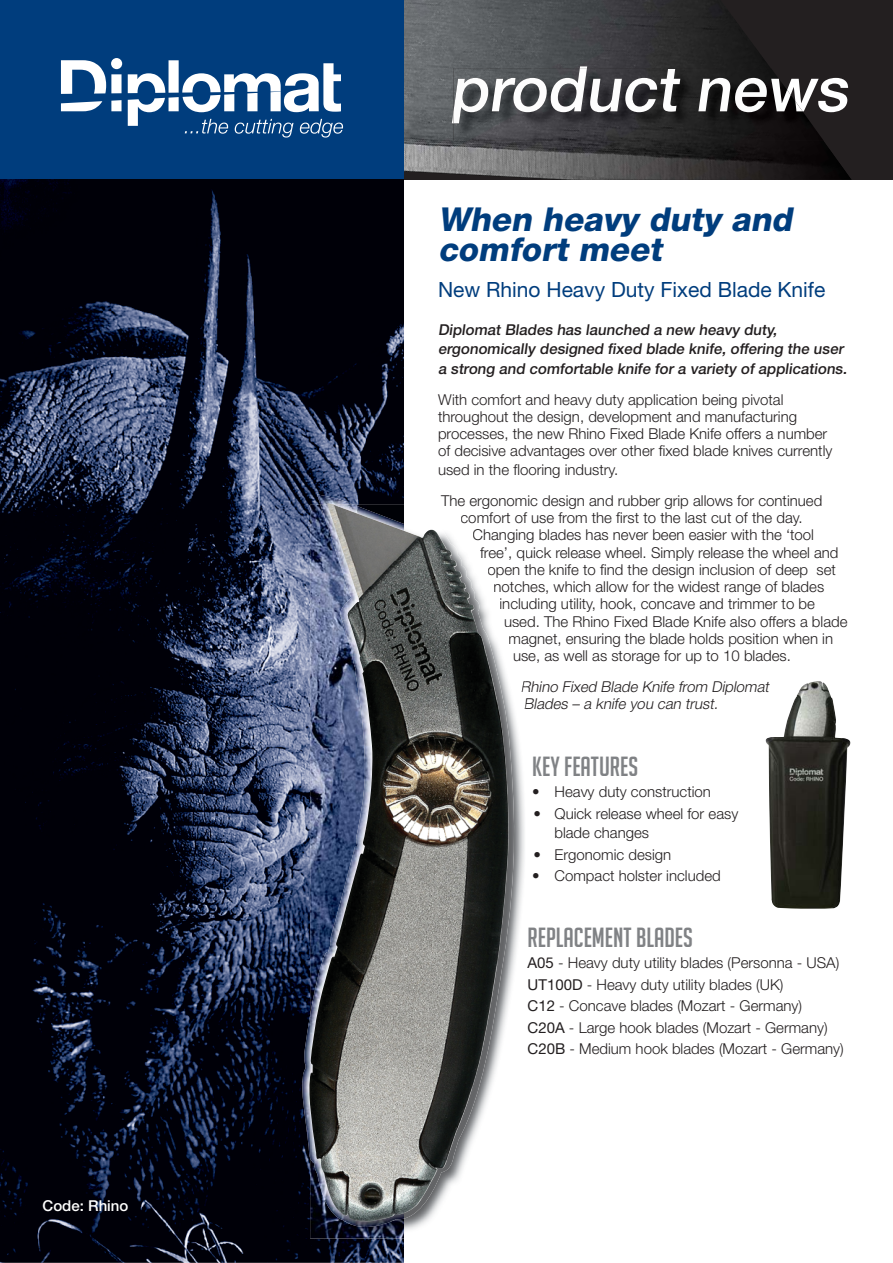
<style>
.page{position:relative;width:893px;height:1263px;background:#fff}
.page>*{position:absolute;margin:0;border:0;box-sizing:border-box;transform-origin:0 0}
.t1{font:italic 800 33px/30px "Helvetica Neue";color:#003d7d}
.t2{font:27px "Big Noodle Titling";color:#808285}
.t3{font:21px "Helvetica Neue";color:#003d7d}
.t4{font:300 15px/21.5px "Helvetica Neue";color:#231f20}
.t5{font:500 15px/19.5px "Helvetica Neue";color:#231f20}
.t6{font:italic 300 15px/17.2px "Helvetica Neue";color:#231f20}
.t7{font:500 15px "Helvetica Neue";color:#fff}
.s1{font-weight:400}
</style>
<div class="page">
<img style="left:0;top:179px;width:404px;height:1084px">
<div style="left:0;top:0;width:404px;height:179px;background:#003d7d"></div>
<svg style="left:61px;top:60px;width:45px;height:34px"></svg>
<svg style="left:61px;top:101px;width:41px;height:10px"></svg>
<div style="left:111px;top:74px;width:11px;height:19px;background:#fff"></div>
<svg style="left:111px;top:100px;width:11px;height:11px"></svg>
<div style="left:169px;top:60px;width:10px;height:33px;background:#fff"></div>
<div style="left:111px;top:58px;width:11px;height:11px;background:#fff;border-radius:50%"></div>
<svg style="left:128px;top:63px;width:215px;height:75px"></svg>
<div style="left:404px;top:0;width:489px;height:180px;background:#231f20"></div>
<img style="left:404px;top:0;width:448px;height:180px">
<img style="left:824px;top:68px;width:28px;height:73px">
<img style="left:453px;top:68px;width:371px;height:73px">
<img style="left:453px;top:78px;width:35px;height:45px">
<img style="left:787px;top:78px;width:61px;height:34px">
<img style="left:735px;top:78px;width:32px;height:34px">
<img style="left:625px;top:78px;width:32px;height:34px">
<img style="left:590px;top:79px;width:32px;height:33px">
<svg style="left:580px;top:66px;width:7px;height:2px"></svg>
<img style="left:550px;top:68px;width:37px;height:44px">
<img style="left:513px;top:78px;width:34px;height:34px">
<img style="left:660px;top:69px;width:20px;height:43px">
<img style="left:771px;top:79px;width:31px;height:32px">
<img style="left:698px;top:78px;width:32px;height:33px">
<img style="left:492px;top:78px;width:23px;height:33px">
<img style="left:765px;top:681px;width:86px;height:228px">
<img style="left:302px;top:494px;width:52px;height:664px">
<img style="left:310px;top:750px;width:215px;height:488px">
<img style="left:509px;top:692px;width:10px;height:527px">
<img style="left:308px;top:504px;width:201px;height:719px">
<p class="t7" style="left:43px;top:1200px;width:87px">Code: Rhino</p>
<h1 class="t1" style="left:438px;top:207px;width:361px">When heavy duty and comfort meet</h1>
<h3 class="t3" style="left:438px;top:282px;width:389px">New Rhino Heavy Duty Fixed Blade Knife</h3>
<p class="t5" style="left:438px;top:321px;width:412px">Diplomat Blades has launched a new heavy duty, ergonomically designed fixed blade knife, offering the user a strong and comfortable knife for a variety of applications.</p>
<p class="t4" style="left:438px;top:392px;width:396px;line-height:17.2px">With comfort and heavy duty application being pivotal throughout the design, development and manufacturing processes, the new Rhino Fixed Blade Knife offers a number of decisive advantages over other fixed blade knives currently</p>
<p class="t4" style="left:438px;top:456px;width:386px;line-height:30.8px">used in the flooring industry.<br>The ergonomic design and rubber grip allows for continued</p>
<p class="t4" style="left:460px;top:508px;width:344px">comfort of use from the first to the last cut of the day.</p>
<p class="t4" style="left:472px;top:526px;width:343px">Changing blades has never been easier with the ‘tool</p>
<p class="t4" style="left:480px;top:543px;width:360px">free’, quick release wheel. Simply release the wheel and</p>
<p class="t4" style="left:487px;top:560px;width:350px">open the knife to find the design inclusion of deep set</p>
<p class="t4" style="left:493px;top:577px;width:332px">notches, which allow for the widest range of blades</p>
<p class="t4" style="left:499px;top:595px;width:317px">including utility, hook, concave and trimmer to be</p>
<p class="t4" style="left:504px;top:612px;width:345px">used. The Rhino Fixed Blade Knife also offers a blade</p>
<p class="t4" style="left:508px;top:629px;width:326px">magnet, ensuring the blade holds position when in</p>
<p class="t4" style="left:513px;top:646px;width:279px">use, as well as storage for up to 10 blades.</p>
<p class="t6" style="left:530px;top:679px;width:242px">hino Fixed Blade Knife from Diplomat lades – a knife you can trust.</p>
<p class="t6" style="left:520px;top:679px;width:17px">R<br>B</p>
<h2 class="t2" style="left:532px;top:752px;width:108px">KEY FEATURES</h2>
<p class="t4" style="left:532px;top:783px;width:180px">• Heavy duty construction</p>
<p class="t4" style="left:554px;top:806px;width:185px;line-height:18.8px;text-indent:-21px">• Quick release wheel for easy blade changes</p>
<p class="t4" style="left:533px;top:845px;width:139px">• Ergonomic design</p>
<p class="t4" style="left:532px;top:867px;width:190px">• Compact holster included</p>
<h2 class="t2" style="left:527px;top:923px;width:167px">REPLACEMENT BLADES</h2>
<p class="t4" style="left:527px;top:954px;width:318px"><span class="s1">A05</span> - Heavy duty utility blades (Personna - USA)<br><span class="s1">UT100D</span> - Heavy duty utility blades (UK)<br><span class="s1">C12</span> - Concave blades (Mozart - Germany)<br><span class="s1">C20A</span> - Large hook blades (Mozart - Germany)<br><span class="s1">C20B</span> - Medium hook blades (Mozart - Germany)</p>
</div>
